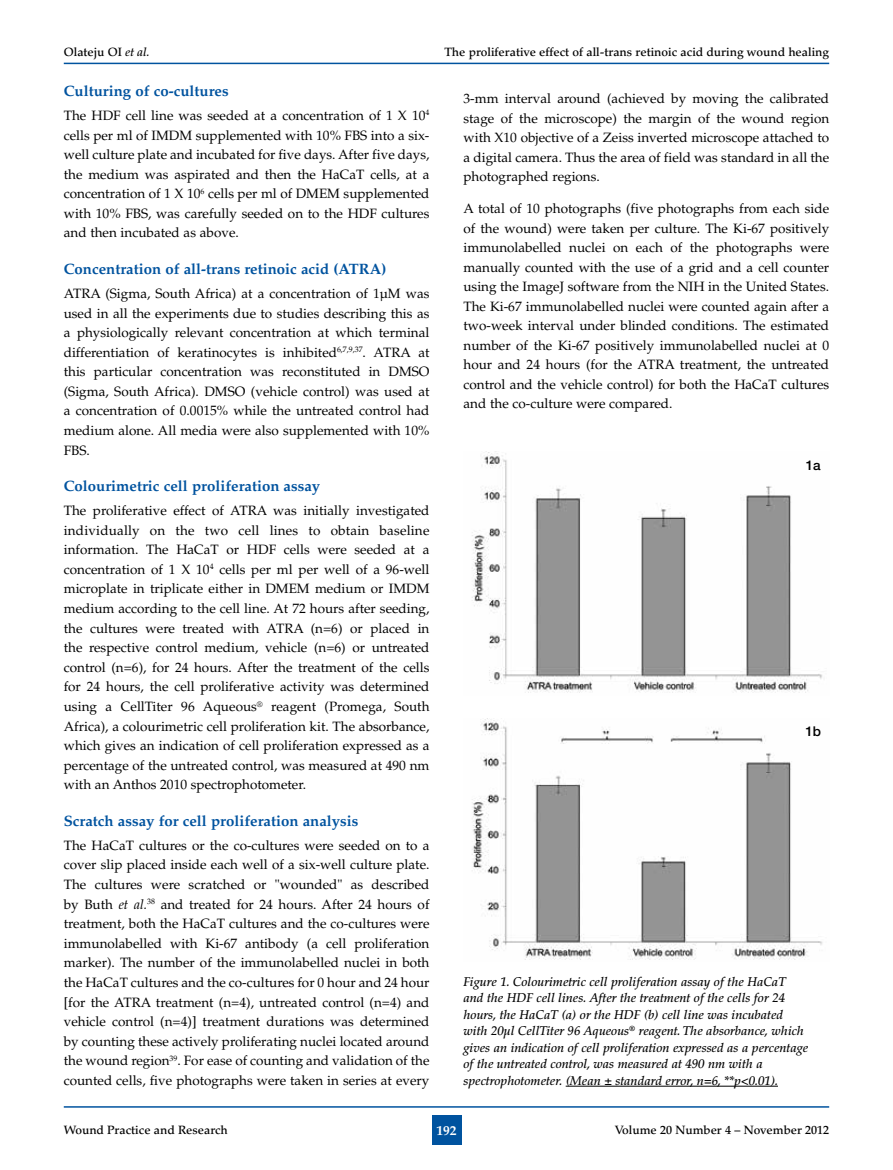
<style>
.page{position:relative;width:893px;height:1170px;background:#fff}
.page>*{position:absolute;margin:0;border:0;box-sizing:border-box;transform-origin:0 0}
.t1{font:700 15px "Palatino";color:#00539f}
.t2{font:13.5px/19.6px "Palatino";color:#000;text-align:justify}
.t3{font:500 13.5px "Helvetica Neue";color:#000}
.t4{font:700 13.5px "Palatino";color:#fff}
.t5{font:italic 500 12.75px/16.5px "Palatino";color:#000}
.t6{font:500 12px "Palatino";color:#000}
.s1{font-style:italic}
</style>
<div class="page">
<div style="left:432px;top:1114px;width:29px;height:30px;background:#00539f"></div>
<hr style="left:64px;top:1106px;width:765px;height:1px;background:#00539f">
<hr style="left:64px;top:63px;width:765px;height:1px;background:#00539f">
<hr style="left:566px;top:1085px;width:212px;height:1px;background:#000">
<img style="left:472px;top:451px;width:350px;height:242px">
<img style="left:472px;top:718px;width:351px;height:242px">
<p class="t6" style="left:64px;top:45px;width:87px">Olateju OI <span class="s1">et al.</span></p>
<p class="t6" style="left:445px;top:45px;width:386px">The proliferative effect of all-trans retinoic acid during wound healing</p>
<p class="t1" style="left:64px;top:82px;width:166px">Culturing of co-cultures</p>
<p class="t2" style="left:64px;top:106px;width:367px">The HDF cell line was seeded at a concentration of 1 X 10<sup>4 </sup>cells per ml of IMDM supplemented with 10% FBS into a six&shy;well culture plate and incubated for five days. After five days, the medium was aspirated and then the HaCaT cells, at a concentration of 1 X 10<sup>6</sup> cells per ml of DMEM supplemented with 10% FBS, was carefully seeded on to the HDF cultures and then incubated as above.</p>
<p class="t1" style="left:64px;top:260px;width:324px">Concentration of all-trans retinoic acid (ATRA)</p>
<p class="t2" style="left:64px;top:284px;width:367px">ATRA (Sigma, South Africa) at a concentration of 1μM was used in all the experiments due to studies describing this as a physiologically relevant concentration at which terminal differentiation of keratinocytes is inhibited<sup>6,7,9,37</sup>. ATRA at this particular concentration was reconstituted in DMSO (Sigma, South Africa). DMSO (vehicle control) was used at a concentration of 0.0015% while the untreated control had medium alone. All media were also supplemented with 10% FBS.</p>
<p class="t1" style="left:64px;top:477px;width:258px">Colourimetric cell proliferation assay</p>
<p class="t2" style="left:64px;top:501px;width:367px">The proliferative effect of ATRA was initially investigated individually on the two cell lines to obtain baseline information. The HaCaT or HDF cells were seeded at a concentration of 1 X 10<sup>4</sup> cells per ml per well of a 96-well microplate in triplicate either in DMEM medium or IMDM medium according to the cell line. At 72 hours after seeding, the cultures were treated with ATRA (n=6) or placed in the respective control medium, vehicle (n=6) or untreated control (n=6), for 24 hours. After the treatment of the cells for 24 hours, the cell proliferative activity was determined using a CellTiter 96 Aqueous<sup>®</sup> reagent (Promega, South Africa), a colourimetric cell proliferation kit. The absorbance, which gives an indication of cell proliferation expressed as a percentage of the untreated control, was measured at 490 nm with an Anthos 2010 spectrophotometer.</p>
<p class="t1" style="left:64px;top:812px;width:296px">Scratch assay for cell proliferation analysis</p>
<p class="t2" style="left:64px;top:835px;width:367px">The HaCaT cultures or the co-cultures were seeded on to a cover slip placed inside each well of a six-well culture plate.<br>The cultures were scratched or "wounded" as described by Buth <span class="s1">et al.</span><sup>38</sup> and treated for 24 hours. After 24 hours of treatment, both the HaCaT cultures and the co-cultures were immunolabelled with Ki-67 antibody (a cell proliferation marker). The number of the immunolabelled nuclei in both the HaCaT cultures and the co-cultures for 0 hour and 24 hour [for the ATRA treatment (n=4), untreated control (n=4) and vehicle control (n=4)] treatment durations was determined by counting these actively proliferating nuclei located around the wound region<sup>39</sup>. For ease of counting and validation of the counted cells, five photographs were taken in series at every</p>
<p class="t2" style="left:463px;top:89px;width:367px">3-mm interval around (achieved by moving the calibrated stage of the microscope) the margin of the wound region with X10 objective of a Zeiss inverted microscope attached to a digital camera. Thus the area of field was standard in all the photographed regions.</p>
<p class="t2" style="left:463px;top:199px;width:367px">A total of 10 photographs (five photographs from each side of the wound) were taken per culture. The Ki-67 positively immunolabelled nuclei on each of the photographs were manually counted with the use of a grid and a cell counter using the ImageJ software from the NIH in the United States.<br>The Ki-67 immunolabelled nuclei were counted again after a two-week interval under blinded conditions. The estimated number of the Ki-67 positively immunolabelled nuclei at 0 hour and 24 hours (for the ATRA treatment, the untreated control and the vehicle control) for both the HaCaT cultures and the co-culture were compared.</p>
<p class="t3" style="left:806px;top:457px;width:17px">1a</p>
<p class="t3" style="left:805px;top:723px;width:17px">1b</p>
<p class="t5" style="left:463px;top:973px;width:346px">Figure 1. Colourimetric cell proliferation assay of the HaCaT and the HDF cell lines. After the treatment of the cells for 24 hours, the HaCaT (a) or the HDF (b) cell line was incubated with 20µl CellTiter 96 Aqueous<sup>®</sup> reagent. The absorbance, which gives an indication of cell proliferation expressed as a percentage of the untreated control, was measured at 490 nm with a spectrophotometer. (Mean ± standard error, n=6, **p&lt;0.01).</p>
<p class="t6" style="left:64px;top:1122px;width:166px">Wound Practice and Research</p>
<p class="t4" style="left:436px;top:1121px;width:22px">192</p>
<p class="t6" style="left:615px;top:1122px;width:216px">Volume 20 Number 4 – November 2012</p>
</div>
